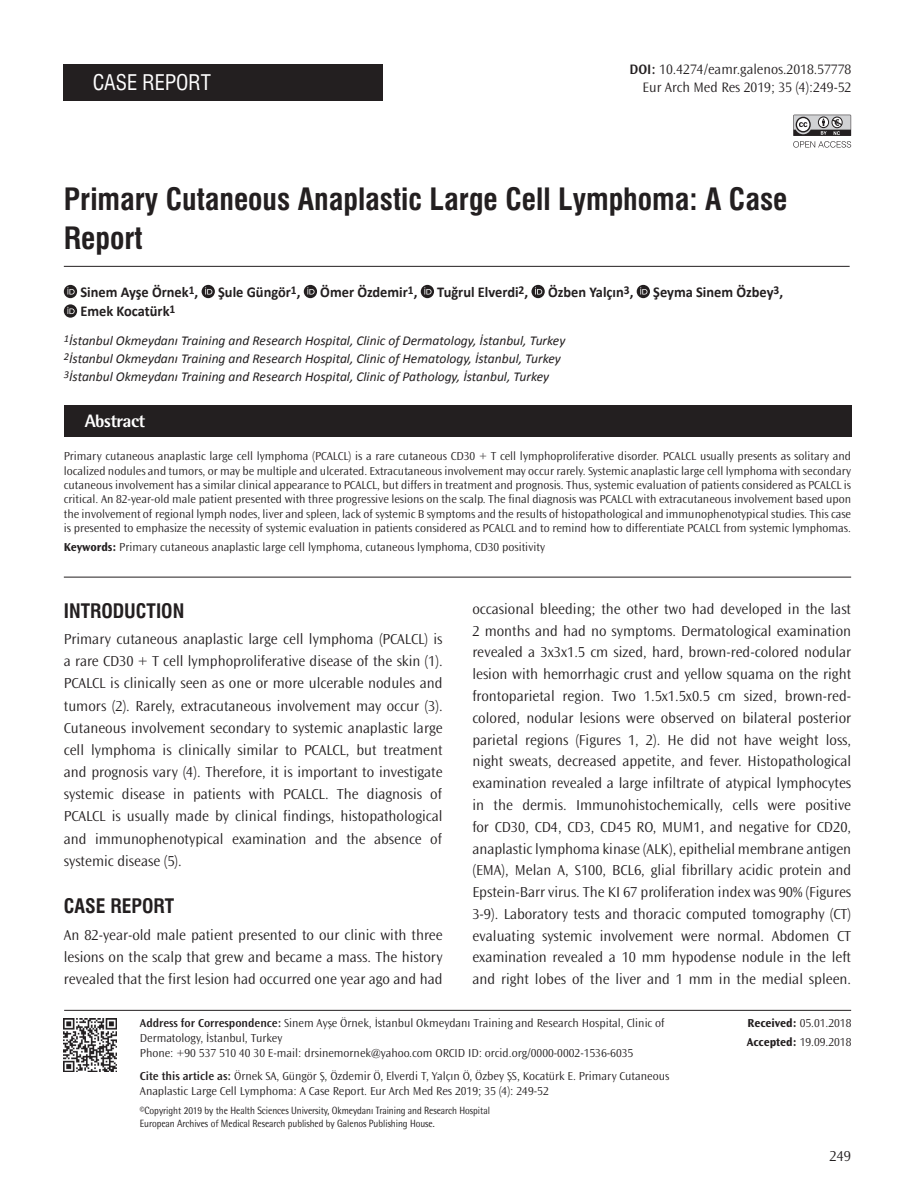
<style>
.page{position:relative;width:915px;height:1191px;background:#fff}
.page>*{position:absolute;margin:0;border:0;box-sizing:border-box;transform-origin:0 0}
.t1{font:30px/38.7px "Swiss Condensed Bold Tr";color:#231f20}
.t2{font:21px "Swiss Condensed Tr";color:#fff}
.t3{font:19.5px "Swiss Condensed Bold Tr";color:#231f20}
.t4{font:800 18px "Rotis Semi Sans Std";letter-spacing:-.025em;color:#fff}
.t5{font:300 15px/21.8px "Ocean Sans Std";color:#231f20;text-align:justify}
.t6{font:700 15px "Calibri";color:#231f20;scale:.96 1}
.t7{font:300 14.25px "Ocean Sans Std";color:#231f20}
.t8{font:italic 13.5px/18px "Calibri";color:#231f20}
.t9{font:300 12px/14.4px "Ocean Sans Std";color:#231f20}
.t10{font:10.5px/13.5px "Rotis Semi Sans Std";letter-spacing:-.005em;color:#231f20;scale:.9 1}
.s1{font-weight:600}
.s2{font-weight:700}
</style>
<div class="page">
<hr style="left:64px;top:266px;width:785px;height:1px;background:#231f20">
<hr style="left:64px;top:1010px;width:786px;height:1px;background:#231f20">
<svg style="left:793px;top:115px;width:57px;height:33px"></svg>
<div style="left:64px;top:64px;width:319px;height:37px;background:#231f20"></div>
<img style="left:63px;top:1018px;width:54px;height:54px">
<div style="left:64px;top:405px;width:786px;height:31px;background:#231f20"></div>
<hr style="left:64px;top:576px;width:786px;height:1px;background:#231f20">
<svg style="left:64px;top:285px;width:13px;height:13px"></svg>
<svg style="left:67px;top:287px;width:8px;height:7px"></svg>
<svg style="left:201px;top:285px;width:14px;height:13px"></svg>
<svg style="left:205px;top:287px;width:7px;height:7px"></svg>
<svg style="left:304px;top:285px;width:13px;height:13px"></svg>
<svg style="left:307px;top:287px;width:7px;height:7px"></svg>
<svg style="left:420px;top:285px;width:14px;height:13px"></svg>
<svg style="left:424px;top:287px;width:7px;height:7px"></svg>
<svg style="left:531px;top:285px;width:13px;height:13px"></svg>
<svg style="left:535px;top:287px;width:7px;height:7px"></svg>
<svg style="left:636px;top:285px;width:13px;height:13px"></svg>
<svg style="left:640px;top:287px;width:7px;height:7px"></svg>
<div style="left:64px;top:304px;width:13px;height:14px;background:#231f20;border-radius:50%"></div>
<svg style="left:67px;top:307px;width:8px;height:7px"></svg>
<h2 class="t2" style="left:93px;top:70px;width:120px">CASE REPORT</h2>
<p class="t7" style="left:629px;top:62px;width:223px"><span class="s1">DOI:</span> 10.4274/eamr.galenos.2018.57778</p>
<p class="t7" style="left:642px;top:80px;width:210px">Eur Arch Med Res 2019; 35 (4):249-52</p>
<h1 class="t1" style="left:64px;top:180px;width:725px">Primary Cutaneous Anaplastic Large Cell Lymphoma: A Case<br>Report</h1>
<p class="t6" style="left:80px;top:282px;width:124px">Sinem Ayşe Örnek<sup>1</sup>,</p>
<p class="t6" style="left:218px;top:282px;width:87px">Şule Güngör<sup>1</sup>,</p>
<p class="t6" style="left:320px;top:282px;width:103px">Ömer Özdemir<sup>1</sup>,</p>
<p class="t6" style="left:437px;top:282px;width:96px">Tuğrul Elverdi<sup>2</sup>,</p>
<p class="t6" style="left:548px;top:282px;width:90px">Özben Yalçın<sup>3</sup>,</p>
<p class="t6" style="left:653px;top:282px;width:137px">Şeyma Sinem Özbey<sup>3</sup>,</p>
<p class="t6" style="left:80px;top:302px;width:101px">Emek Kocatürk<sup>1</sup></p>
<p class="t8" style="left:64px;top:331px;width:503px"><sup>1</sup>İstanbul Okmeydanı Training and Research Hospital, Clinic of Dermatology, İstanbul, Turkey<br><sup>2</sup>İstanbul Okmeydanı Training and Research Hospital, Clinic of Hematology, İstanbul, Turkey<br><sup>3</sup>İstanbul Okmeydanı Training and Research Hospital, Clinic of Pathology, İstanbul, Turkey</p>
<p class="t4" style="left:85px;top:409px;width:62px">Abstract</p>
<p class="t9" style="left:64px;top:449px;width:788px;text-align:justify">Primary cutaneous anaplastic large cell lymphoma (PCALCL) is a rare cutaneous CD30 + T cell lymphoproliferative disorder. PCALCL usually presents as solitary and localized nodules and tumors, or may be multiple and ulcerated. Extracutaneous involvement may occur rarely. Systemic anaplastic large cell lymphoma with secondary cutaneous involvement has a similar clinical appearance to PCALCL, but differs in treatment and prognosis. Thus, systemic evaluation of patients considered as PCALCL is critical. An 82-year-old male patient presented with three progressive lesions on the scalp. The final diagnosis was PCALCL with extracutaneous involvement based upon the involvement of regional lymph nodes, liver and spleen, lack of systemic B symptoms and the results of histopathological and immunophenotypical studies. This case is presented to emphasize the necessity of systemic evaluation in patients considered as PCALCL and to remind how to differentiate PCALCL from systemic lymphomas.</p>
<p class="t9" style="left:64px;top:540px;width:482px"><span class="s2">Keywords:</span> Primary cutaneous anaplastic large cell lymphoma, cutaneous lymphoma, CD30 positivity</p>
<h3 class="t3" style="left:64px;top:599px;width:122px">INTRODUCTION</h3>
<p class="t5" style="left:64px;top:628px;width:380px;line-height:22.2px">Primary cutaneous anaplastic large cell lymphoma (PCALCL) is a rare CD30 + T cell lymphoproliferative disease of the skin (1).<br>PCALCL is clinically seen as one or more ulcerable nodules and tumors (2). Rarely, extracutaneous involvement may occur (3).<br>Cutaneous involvement secondary to systemic anaplastic large cell lymphoma is clinically similar to PCALCL, but treatment and prognosis vary (4). Therefore, it is important to investigate systemic disease in patients with PCALCL. The diagnosis of PCALCL is usually made by clinical findings, histopathological and immunophenotypical examination and the absence of systemic disease (5).</p>
<h3 class="t3" style="left:64px;top:894px;width:112px">CASE REPORT</h3>
<p class="t5" style="left:64px;top:924px;width:380px;line-height:22.2px">An 82-year-old male patient presented to our clinic with three lesions on the scalp that grew and became a mass. The history revealed that the first lesion had occurred one year ago and had</p>
<p class="t5" style="left:472px;top:598px;width:380px">occasional bleeding; the other two had developed in the last 2 months and had no symptoms. Dermatological examination revealed a 3x3x1.5 cm sized, hard, brown-red-colored nodular lesion with hemorrhagic crust and yellow squama on the right frontoparietal region. Two 1.5x1.5x0.5 cm sized, brown-red&shy;colored, nodular lesions were observed on bilateral posterior parietal regions (Figures 1, 2). He did not have weight loss, night sweats, decreased appetite, and fever. Histopathological examination revealed a large infiltrate of atypical lymphocytes in the dermis. Immunohistochemically, cells were positive for CD30, CD4, CD3, CD45 RO, MUM1, and negative for CD20, anaplastic lymphoma kinase (ALK), epithelial membrane antigen (EMA), Melan A, S100, BCL6, glial fibrillary acidic protein and Epstein-Barr virus. The KI 67 proliferation index was 90% (Figures 3-9). Laboratory tests and thoracic computed tomography (CT) evaluating systemic involvement were normal. Abdomen CT examination revealed a 10 mm hypodense nodule in the left and right lobes of the liver and 1 mm in the medial spleen.</p>
<p class="t9" style="left:140px;top:1016px;width:526px;line-height:15px"><span class="s1">Address for Correspondence:</span> Sinem Ayşe Örnek, İstanbul Okmeydanı Training and Research Hospital, Clinic of<br>Dermatology, İstanbul, Turkey<br>Phone: +90 537 510 40 30 E-mail: drsinemornek@yahoo.com ORCID ID: orcid.org/0000-0002-1536-6035</p>
<p class="t9" style="left:140px;top:1068px;width:530px;line-height:15px"><span class="s1">Cite this article as:</span> Örnek SA, Güngör Ş, Özdemir Ö, Elverdi T, Yalçın Ö, Özbey ŞS, Kocatürk E. Primary Cutaneous<br>Anaplastic Large Cell Lymphoma: A Case Report. Eur Arch Med Res 2019; 35 (4): 249-52</p>
<p class="t10" style="left:140px;top:1103px;width:390px">©Copyright 2019 by the Health Sciences University, Okmeydanı Training and Research Hospital<br>European Archives of Medical Research published by Galenos Publishing House.</p>
<p class="t9" style="left:746px;top:1014px;width:106px;line-height:18.6px"><span class="s2">Received:</span> 05.01.2018<br><span class="s2">Accepted:</span> 19.09.2018</p>
<p class="t5" style="left:829px;top:1145px;width:23px">249</p>
</div>
